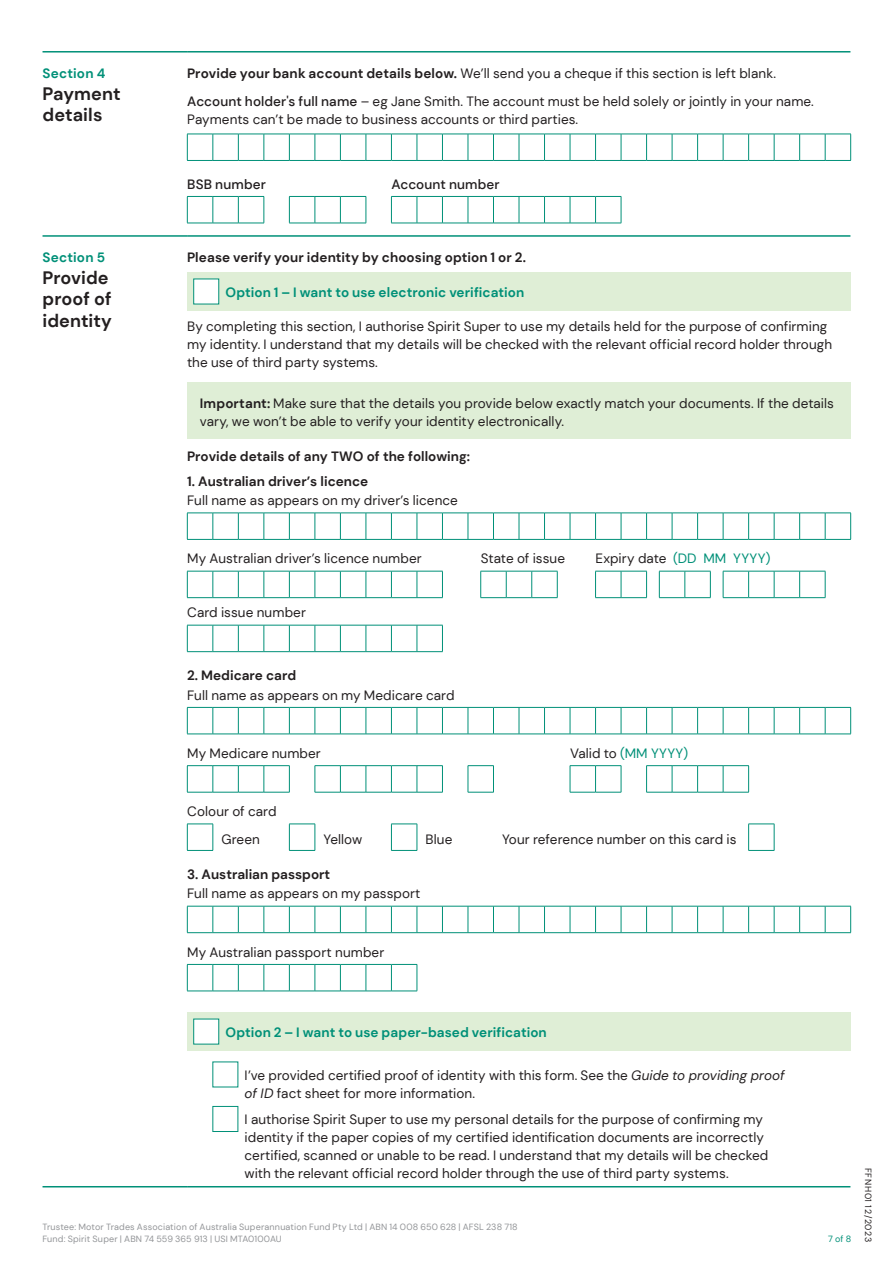
<style>
.page{position:relative;width:893px;height:1263px;background:#fff}
.page>*{position:absolute;margin:0;border:0;box-sizing:border-box;transform-origin:0 0}
._4__Section_Header{font:700 18px/21.6px "DM Sans";color:#231f20}
._5__Body_copy{font:13.5px/18px "DM Sans";letter-spacing:.005em;color:#231f20}
._5__Body_copy-2{font:700 13.5px "DM Sans";color:#231f20}
._5__Body_copy-3{font:700 13.5px "DM Sans";letter-spacing:.005em;color:#009078}
._8__Field_Header{font:500 13.5px "DM Sans";letter-spacing:.01em;color:#231f20}
._3__Section_Letter{font:700 13.5px "DM Sans";letter-spacing:.015em;color:#009078}
._5__Body_copy-4{font:13.5px "DM Sans";letter-spacing:.01em;color:#009078}
.t1{font:9px/12px "DM Sans";letter-spacing:.015em;color:#939598}
.t2{font:9px "DM Sans";letter-spacing:.065em;color:#231f20}
.t3{font:9px "DM Sans";color:#009078}
.s1{font-weight:700}
.s2{font-weight:500}
.s3{color:#009078}
.s4{color:#231f20}
.s5{font-style:italic}
</style>
<div class="page">
<hr style="left:43px;top:51px;width:144px;height:2px;background:#009078">
<hr style="left:187px;top:51px;width:663px;height:2px;background:#009078">
<hr style="left:43px;top:235px;width:144px;height:2px;background:#009078">
<hr style="left:187px;top:235px;width:663px;height:2px;background:#009078">
<hr style="left:43px;top:1186px;width:144px;height:1px;background:#009078">
<hr style="left:187px;top:1186px;width:663px;height:1px;background:#009078">
<svg style="left:187px;top:134px;width:664px;height:27px"></svg>
<svg style="left:187px;top:196px;width:435px;height:28px"></svg>
<div style="left:187px;top:272px;width:663px;height:39px;background:#dfeed6"></div>
<div style="left:193px;top:279px;width:26px;height:25px;background:#fff"></div>
<div style="left:187px;top:382px;width:663px;height:57px;background:#dfeed6"></div>
<svg style="left:187px;top:513px;width:664px;height:27px"></svg>
<svg style="left:187px;top:571px;width:639px;height:27px"></svg>
<svg style="left:187px;top:625px;width:256px;height:27px"></svg>
<svg style="left:187px;top:707px;width:664px;height:28px"></svg>
<svg style="left:187px;top:765px;width:562px;height:28px"></svg>
<svg style="left:187px;top:824px;width:588px;height:27px"></svg>
<svg style="left:187px;top:906px;width:664px;height:27px"></svg>
<svg style="left:187px;top:964px;width:231px;height:28px"></svg>
<div style="left:187px;top:1012px;width:663px;height:39px;background:#dfeed6"></div>
<div style="left:193px;top:1019px;width:26px;height:25px;background:#fff"></div>
<div style="left:213px;top:1106px;width:25px;height:26px;border:1px solid #009078"></div>
<p class="_3__Section_Letter" style="left:43px;top:65px;width:64px">Section 4</p>
<p class="_4__Section_Header" style="left:43px;top:82px;width:80px">Payment details</p>
<p class="_3__Section_Letter" style="left:43px;top:249px;width:64px">Section 5</p>
<p class="_4__Section_Header" style="left:43px;top:267px;width:71px">Provide proof of identity</p>
<p class="_5__Body_copy" style="left:187px;top:64px;width:590px"><span class="s1">Provide your bank account details below.</span> We’ll send you a cheque if this section is left blank.</p>
<p class="_5__Body_copy" style="left:187px;top:92px;width:628px"><span class="s2">Account holder's full name</span> – eg Jane Smith. The account must be held solely or jointly in your name.<br>Payments can’t be made to business accounts or third parties.</p>
<p class="_8__Field_Header" style="left:187px;top:175px;width:80px">BSB number</p>
<p class="_8__Field_Header" style="left:391px;top:175px;width:110px">Account number</p>
<p class="_5__Body_copy-2" style="left:187px;top:249px;width:341px">Please verify your identity by choosing option 1 or 2.</p>
<p class="_5__Body_copy-3" style="left:225px;top:284px;width:300px">Option 1 – I want to use electronic verification</p>
<p class="_5__Body_copy" style="left:187px;top:317px;width:646px">By completing this section, I authorise Spirit Super to use my details held for the purpose of confirming my identity. I understand that my details will be checked with the relevant official record holder through the use of third party systems.</p>
<p class="_5__Body_copy" style="left:200px;top:394px;width:636px"><span class="s1">Important:</span> Make sure that the details you provide below exactly match your documents. If the details vary, we won’t be able to verify your identity electronically.</p>
<p class="_5__Body_copy-2" style="left:187px;top:447px;width:284px">Provide details of any TWO of the following:</p>
<p class="_5__Body_copy-2" style="left:187px;top:472px;width:183px">1. Australian driver’s licence</p>
<p class="_5__Body_copy" style="left:187px;top:491px;width:272px">Full name as appears on my driver’s licence</p>
<p class="_5__Body_copy" style="left:187px;top:549px;width:236px">My Australian driver’s licence number</p>
<p class="_5__Body_copy" style="left:481px;top:549px;width:86px">State of issue</p>
<p class="_5__Body_copy" style="left:596px;top:549px;width:176px">Expiry date <span class="s3">(DD MM YYYY)</span></p>
<p class="_5__Body_copy" style="left:187px;top:603px;width:120px">Card issue number</p>
<p class="_5__Body_copy-2" style="left:187px;top:667px;width:111px">2. Medicare card</p>
<p class="_5__Body_copy" style="left:187px;top:686px;width:269px">Full name as appears on my Medicare card</p>
<p class="_5__Body_copy" style="left:187px;top:744px;width:135px">My Medicare number</p>
<p class="_5__Body_copy-4" style="left:570px;top:745px;width:120px"><span class="s4">Valid to</span> (MM YYYY)</p>
<p class="_5__Body_copy" style="left:187px;top:802px;width:91px">Colour of card</p>
<p class="_5__Body_copy" style="left:221px;top:830px;width:40px">Green</p>
<p class="_5__Body_copy" style="left:323px;top:830px;width:40px">Yellow</p>
<p class="_5__Body_copy" style="left:425px;top:830px;width:28px">Blue</p>
<p class="_5__Body_copy" style="left:502px;top:830px;width:236px">Your reference number on this card is</p>
<p class="_5__Body_copy-2" style="left:187px;top:866px;width:145px">3. Australian passport</p>
<p class="_5__Body_copy" style="left:187px;top:884px;width:235px">Full name as appears on my passport</p>
<p class="_5__Body_copy" style="left:187px;top:943px;width:198px">My Australian passport number</p>
<p class="_5__Body_copy-3" style="left:225px;top:1024px;width:323px">Option 2 – I want to use paper-based verification</p>
<p class="_5__Body_copy" style="left:245px;top:1066px;width:541px">I’ve provided certified proof of identity with this form. See the <span class="s5">Guide to providing proof of ID</span> fact sheet for more information.</p>
<p class="_5__Body_copy" style="left:245px;top:1110px;width:525px">I authorise Spirit Super to use my personal details for the purpose of confirming my identity if the paper copies of my certified identification documents are incorrectly certified, scanned or unable to be read. I understand that my details will be checked with the relevant official record holder through the use of third party systems.</p>
<p class="t1" style="left:43px;top:1221px;width:477px">Trustee: Motor Trades Association of Australia Superannuation Fund Pty Ltd | ABN 14 008 650 628 | AFSL 238 718<br>Fund: Spirit Super | ABN 74 559 365 913 | USI MTA0100AU</p>
<p class="t3" style="left:828px;top:1233px;width:25px">7 of 8</p>
<p class="t2" style="left:874px;top:1168px;width:76px;rotate:90deg">FFNH01 12/2023</p>
</div>
